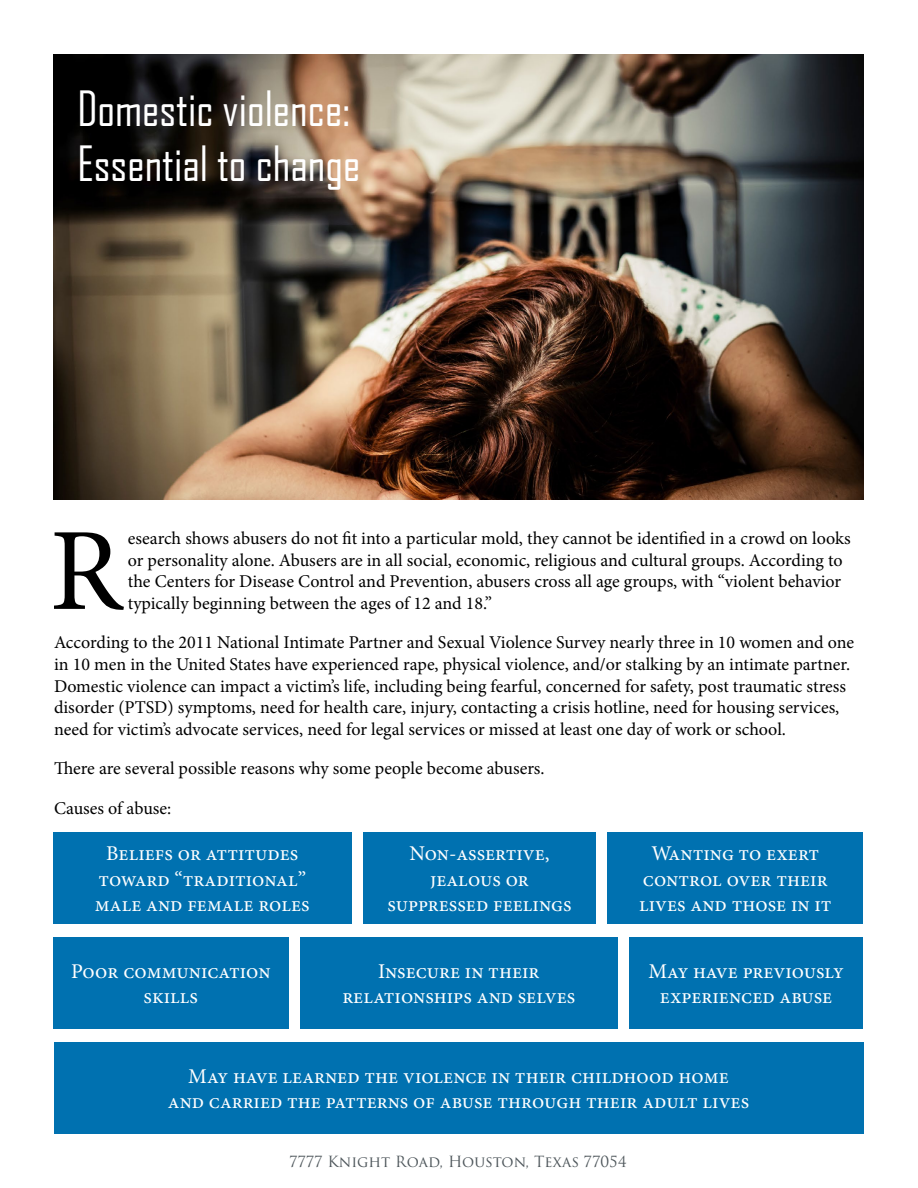
<style>
.page{position:relative;width:918px;height:1188px;background:#fff}
.page>*{position:absolute;margin:0;border:0;box-sizing:border-box;transform-origin:0 0}
.t1{font:117.75px "Minion Pro";color:#000}
.t2{font:46.5px/55.8px "Agency FB";color:#fff}
.t3{font:21px/25.2px "Minion Pro";color:#fff;text-align:center}
.t4{font:18px/21.6px "Minion Pro";color:#000}
.t5{font:15px "Trajan Pro 3";color:#4d555a}
</style>
<div class="page">
<img style="left:53px;top:54px;width:810px;height:446px">
<div style="left:53px;top:832px;width:299px;height:92px;background:#0071b0"></div>
<div style="left:363px;top:832px;width:233px;height:92px;background:#0071b0"></div>
<div style="left:54px;top:1042px;width:809px;height:92px;background:#0071b0"></div>
<div style="left:608px;top:832px;width:255px;height:92px;background:#0071b0"></div>
<div style="left:53px;top:937px;width:236px;height:92px;background:#0071b0"></div>
<div style="left:300px;top:937px;width:318px;height:92px;background:#0071b0"></div>
<div style="left:629px;top:937px;width:234px;height:92px;background:#0071b0"></div>
<h2 class="t2" style="left:77px;top:79px;width:284px">Domestic violence:<br>Essential to change</h2>
<p class="t4" style="left:128px;top:528px;width:724px">esearch shows abusers do not fit into a particular mold, they cannot be identified in a crowd on looks or personality alone. Abusers are in all social, economic, religious and cultural groups. According to the Centers for Disease Control and Prevention, abusers cross all age groups, with “violent behavior typically beginning between the ages of 12 and 18.”</p>
<p class="t4" style="left:54px;top:632px;width:802px">According to the 2011 National Intimate Partner and Sexual Violence Survey nearly three in 10 women and one in 10 men in the United States have experienced rape, physical violence, and/or stalking by an intimate partner.<br>Domestic violence can impact a victim’s life, including being fearful, concerned for safety, post traumatic stress disorder (PTSD) symptoms, need for health care, injury, contacting a crisis hotline, need for housing services, need for victim’s advocate services, need for legal services or missed at least one day of work or school.</p>
<p class="t4" style="left:54px;top:749px;width:492px;line-height:39.6px">There are several possible reasons why some people become abusers.<br>Causes of abuse:</p>
<p class="t3" style="left:95px;top:841px;width:216px">Beliefs or attitudes toward “traditional” male and female roles</p>
<p class="t3" style="left:388px;top:841px;width:186px">Non-assertive, jealous or suppressed feelings</p>
<p class="t3" style="left:639px;top:841px;width:194px">Wanting to exert control over their lives and those in it</p>
<h1 class="t1" style="left:50px;top:492px;width:75px">R</h1>
<p class="t3" style="left:71px;top:959px;width:201px">Poor communication skills</p>
<p class="t3" style="left:342px;top:959px;width:234px">Insecure in their relationships and selves</p>
<p class="t3" style="left:648px;top:959px;width:197px">May have previously experienced abuse</p>
<p class="t3" style="left:168px;top:1064px;width:583px">May have learned the violence in their childhood home and carried the patterns of abuse through their adult lives</p>
<p class="t5" style="left:289px;top:1151px;width:339px">7777 Knight Road, Houston, Texas 77054</p>
</div>
